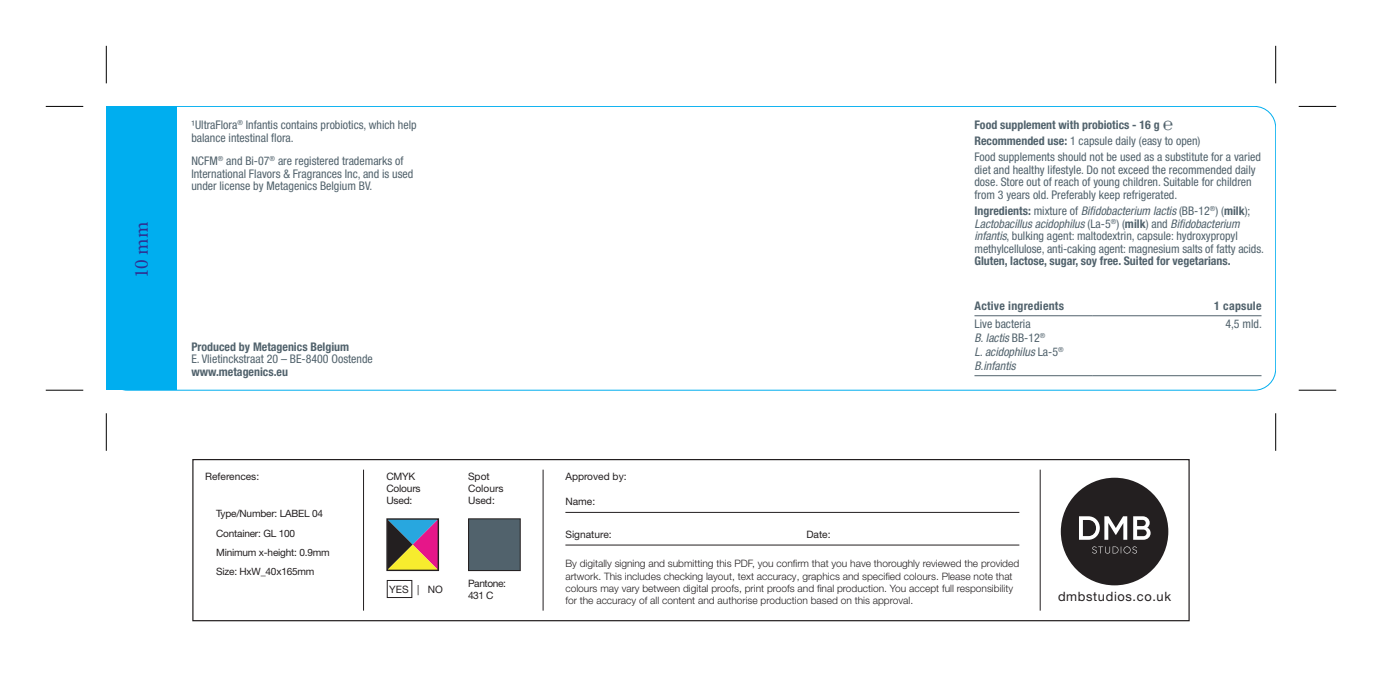
<style>
.page{position:relative;width:1382px;height:674px;background:#fff}
.page>*{position:absolute;margin:0;border:0;box-sizing:border-box;transform-origin:0 0}
.t1{font:20px "Minion Pro";color:#2e3092}
.t2{font:12.75px "Helvetica Neue LT Pro";letter-spacing:.05em;color:#231f20}
.t3{font:condensed 12px/12.5px "Helvetica Neue LT Pro";color:#51626c}
.t4{font:700 condensed 12px "Helvetica Neue LT Pro";color:#51626c}
.t5{font:italic condensed 12px/14.2px "Helvetica Neue LT Pro";color:#51626c}
.t6{font:700 condensed 12px "Helvetica Neue LT Pro";letter-spacing:.02em;color:#51626c}
.t7{font:300 10.25px/12.2px "Helvetica Neue LT Pro";color:#231f20}
.t8{font:10.25px/12.2px "Helvetica Neue LT Pro";color:#231f20}
.t9{font:10.25px/12.2px "Helvetica Neue LT Pro";letter-spacing:-.02em;color:#231f20}
.t10{font:10.25px/12.2px "Helvetica Neue LT Pro";letter-spacing:-.04em;color:#231f20}
.t11{font:10px/19.2px "Helvetica Neue LT Pro";letter-spacing:-.02em;color:#231f20}
.s1{font-weight:700}
.s2{font-weight:700;font-size:17.5px}
.s3{font-style:italic}
.s4{font-style:normal}
</style>
<div class="page">
<div style="left:192px;top:458px;width:998px;height:163px;border:1px solid #231f20"></div>
<div style="left:1061px;top:477px;width:107px;height:108px;background:#231f20;border-radius:50%"></div>
<svg style="left:1133px;top:516px;width:18px;height:23px"></svg>
<svg style="left:1079px;top:516px;width:48px;height:23px"></svg>
<svg style="left:1092px;top:546px;width:45px;height:7px"></svg>
<div style="left:469px;top:518px;width:51px;height:52px;background:#51626c"></div>
<div style="left:468px;top:518px;width:53px;height:52px;border:1px solid #231f20"></div>
<svg style="left:388px;top:520px;width:49px;height:48px;background:#87706f"></svg>
<div style="left:386px;top:518px;width:53px;height:52px;border:1px solid #231f20"></div>
<div style="left:387px;top:579px;width:25px;height:18px;border:1px solid #231f20"></div>
<hr style="left:363px;top:469px;width:1px;height:141px;background:#231f20">
<hr style="left:543px;top:469px;width:1px;height:141px;background:#231f20">
<hr style="left:1040px;top:469px;width:1px;height:141px;background:#231f20">
<hr style="left:565px;top:511px;width:454px;height:1px;background:#231f20">
<hr style="left:565px;top:544px;width:454px;height:1px;background:#231f20">
<div style="left:106px;top:106px;width:71px;height:284px;background:#00aeef"></div>
<hr style="left:974px;top:315px;width:119px;height:1px;background:#51626c">
<hr style="left:1093px;top:315px;width:168px;height:1px;background:#51626c">
<hr style="left:974px;top:375px;width:119px;height:1px;background:#51626c">
<hr style="left:1093px;top:375px;width:168px;height:1px;background:#51626c">
<hr style="left:46px;top:106px;width:37px;height:1px;background:#000">
<hr style="left:1299px;top:106px;width:37px;height:1px;background:#000">
<hr style="left:46px;top:389px;width:37px;height:1px;background:#000">
<hr style="left:1299px;top:389px;width:37px;height:1px;background:#000">
<hr style="left:106px;top:46px;width:1px;height:37px;background:#000">
<hr style="left:106px;top:413px;width:1px;height:37px;background:#000">
<hr style="left:1275px;top:46px;width:1px;height:37px;background:#000">
<hr style="left:1275px;top:413px;width:1px;height:37px;background:#000">
<h1 class="t1" style="left:128px;top:278px;width:58px;rotate:-90deg">10 mm</h1>
<p class="t3" style="left:191px;top:118px;width:227px">¹UltraFlora<sup>®</sup> Infantis contains probiotics, which help balance intestinal flora.</p>
<p class="t3" style="left:191px;top:154px;width:224px">NCFM<sup>®</sup> and Bi-07<sup>®</sup> are registered trademarks of<br>International Flavors &amp; Fragrances Inc, and is used under license by Metagenics Belgium BV.</p>
<p class="t4" style="left:191px;top:339px;width:159px">Produced by Metagenics Belgium</p>
<p class="t3" style="left:191px;top:352px;width:183px">E. Vlietinckstraat 20 – BE-8400 Oostende</p>
<p class="t4" style="left:191px;top:364px;width:98px">www.metagenics.eu</p>
<p class="t8" style="left:205px;top:469px;width:56px">References:</p>
<p class="t11" style="left:216px;top:503px;width:115px">Type/Number: LABEL 04<br>Container: GL 100<br>Minimum x-height: 0.9mm<br>Size: HxW_40x165mm</p>
<p class="t9" style="left:386px;top:469px;width:36px">CMYK<br>Colours<br>Used:</p>
<p class="t8" style="left:468px;top:469px;width:37px">Spot<br>Colours<br>Used:</p>
<p class="t8" style="left:389px;top:582px;width:55px">YES | NO</p>
<p class="t10" style="left:468px;top:576px;width:39px">Pantone:<br>431 C</p>
<p class="t3" style="left:974px;top:117px;width:288px;line-height:16px"><span class="s1">Food supplement with probiotics - 16 g</span> <span class="s2">℮<br></span><span class="s1">Recommended use:</span> 1 capsule daily (easy to open)<br>Food supplements should not be used as a substitute for a varied</p>
<p class="t3" style="left:974px;top:163px;width:283px">diet and healthy lifestyle. Do not exceed the recommended daily dose. Store out of reach of young children. Suitable for children from 3 years old. Preferably keep refrigerated.</p>
<p class="t3" style="left:974px;top:204px;width:291px"><span class="s1">Ingredients:</span> mixture of <span class="s3">Bifidobacterium lactis</span> (BB-12<sup>®</sup>) (<span class="s1">milk</span>); <span class="s3">Lactobacillus acidophilus</span> (La-5<sup>®</sup>) (<span class="s1">milk</span>) and <span class="s3">Bifidobacterium infantis</span>, bulking agent: maltodextrin, capsule: hydroxypropyl methylcellulose, anti-caking agent: magnesium salts of fatty acids.</p>
<p class="t4" style="left:974px;top:253px;width:258px">Gluten, lactose, sugar, soy free. Suited for vegetarians.</p>
<p class="t8" style="left:565px;top:469px;width:63px">Approved by:</p>
<p class="t8" style="left:565px;top:494px;width:31px">Name:</p>
<p class="t8" style="left:565px;top:527px;width:48px">Signature:</p>
<p class="t8" style="left:806px;top:527px;width:26px">Date:</p>
<p class="t6" style="left:974px;top:299px;width:91px">Active ingredients</p>
<p class="t6" style="left:1214px;top:299px;width:49px">1 capsule</p>
<p class="t3" style="left:974px;top:317px;width:58px">Live bacteria</p>
<p class="t3" style="left:1225px;top:317px;width:38px">4,5 mld.</p>
<p class="t5" style="left:974px;top:330px;width:91px">B. lactis <span class="s4">BB-12</span><sup>®<br></sup>L. acidophilus <span class="s4">La-5</span><sup>®<br></sup>B.infantis</p>
<p class="t7" style="left:565px;top:557px;width:455px">By digitally signing and submitting this PDF, you confirm that you have thoroughly reviewed the provided artwork. This includes checking layout, text accuracy, graphics and specified colours. Please note that colours may vary between digital proofs, print proofs and final production. You accept full responsibility for the accuracy of all content and authorise production based on this approval.</p>
<p class="t2" style="left:1058px;top:588px;width:115px">dmbstudios.co.uk</p>
</div>
